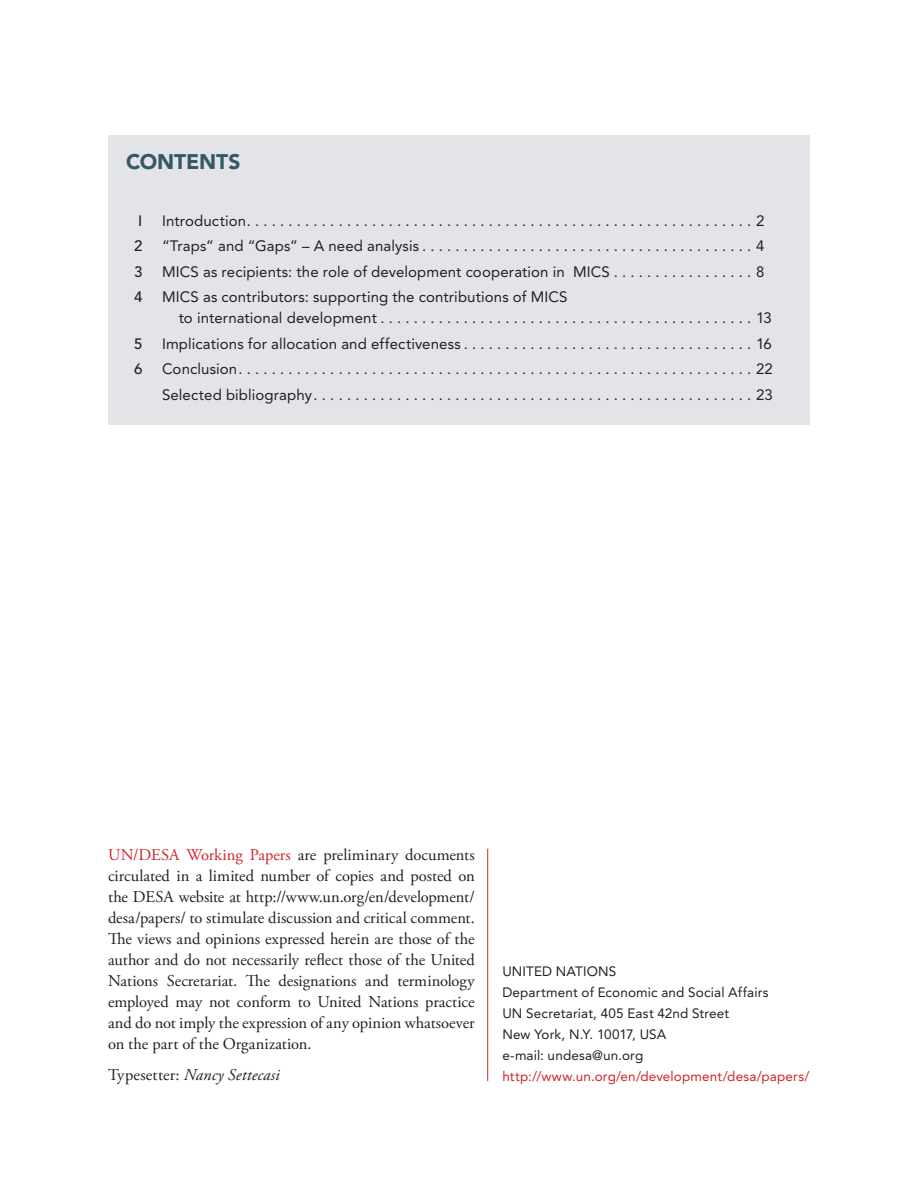
<style>
.page{position:relative;width:918px;height:1188px;background:#fff}
.page>*{position:absolute;margin:0;border:0;box-sizing:border-box;transform-origin:0 0}
.TOC_H{font:900 21px "Avenir LT Std";letter-spacing:-.005em;color:#355766}
.BodyText{font:16.5px/21px "Adobe Garamond Pro";letter-spacing:-.005em;color:#231f20;text-align:justify}
.BodyText-2{font:italic 16.5px "Adobe Garamond Pro";letter-spacing:.01em;color:#231f20}
.TOC1{font:15px/21px "Avenir LT Std";letter-spacing:.005em;color:#231f20}
.TOC1-2{font:500 15px "Avenir LT Std";color:#231f20}
.Credits{font:13.5px "Avenir LT Std";letter-spacing:.01em;color:#231f20}
.Credits-2{font:13.5px "Avenir LT Std";letter-spacing:.015em;color:#d1232a}
.s1{color:#d1232a}
.s2{font-style:normal}
</style>
<div class="page">
<div style="left:108px;top:135px;width:702px;height:290px;background:#e3e4e7"></div>
<hr style="left:487px;top:849px;width:1px;height:232px;background:#d1232a">
<p class="TOC_H" style="left:126px;top:149px;width:116px">CONTENTS</p>
<p class="TOC1-2" style="left:138px;top:212px;width:6px">I</p>
<p class="TOC1" style="left:162px;top:210px;width:604px">Introduction . . . . . . . . . . . . . . . . . . . . . . . . . . . . . . . . . . . . . . . . . . . . . . . . . . . . . . . . . . . . . 2</p>
<p class="TOC1-2" style="left:134px;top:238px;width:10px">2</p>
<p class="TOC1" style="left:162px;top:236px;width:604px">“Traps” and “Gaps” – A need analysis . . . . . . . . . . . . . . . . . . . . . . . . . . . . . . . . . . . . . . . . 4</p>
<p class="TOC1-2" style="left:134px;top:263px;width:10px">3</p>
<p class="TOC1" style="left:162px;top:261px;width:604px">MICS as recipients: the role of development cooperation in MICS . . . . . . . . . . . . . . . . . 8</p>
<p class="TOC1-2" style="left:134px;top:289px;width:10px">4</p>
<p class="TOC1" style="left:179px;top:287px;width:595px;text-indent:-17px">MICS as contributors: supporting the contributions of MICS<br>to international development . . . . . . . . . . . . . . . . . . . . . . . . . . . . . . . . . . . . . . . . . . . . . 13</p>
<p class="TOC1-2" style="left:134px;top:335px;width:10px">5</p>
<p class="TOC1" style="left:162px;top:333px;width:611px">Implications for allocation and effectiveness . . . . . . . . . . . . . . . . . . . . . . . . . . . . . . . . . . . 16</p>
<p class="TOC1-2" style="left:134px;top:361px;width:10px">6</p>
<p class="TOC1" style="left:162px;top:359px;width:612px">Conclusion . . . . . . . . . . . . . . . . . . . . . . . . . . . . . . . . . . . . . . . . . . . . . . . . . . . . . . . . . . . . . . 22</p>
<p class="TOC1" style="left:162px;top:384px;width:612px">Selected bibliography . . . . . . . . . . . . . . . . . . . . . . . . . . . . . . . . . . . . . . . . . . . . . . . . . . . . . 23</p>
<p class="BodyText" style="left:108px;top:844px;width:368px"><span class="s1">UN/DESA Working Papers</span> are preliminary documents circulated in a limited number of copies and posted on the DESA website at http://www.un.org/en/development/ desa/papers/ to stimulate discussion and critical comment.<br>The views and opinions expressed herein are those of the author and do not necessarily reflect those of the United Nations Secretariat. The designations and terminology employed may not conform to United Nations practice and do not imply the expression of any opinion whatsoever on the part of the Organization.</p>
<p class="BodyText-2" style="left:108px;top:1065px;width:173px"><span class="s2">Typesetter:</span> Nancy Settecasi</p>
<p class="Credits" style="left:502px;top:964px;width:116px">UNITED NATIONS</p>
<p class="Credits" style="left:502px;top:985px;width:268px">Department of Economic and Social Affairs</p>
<p class="Credits" style="left:502px;top:1006px;width:229px">UN Secretariat, 405 East 42nd Street</p>
<p class="Credits" style="left:502px;top:1027px;width:165px">New York, N.Y. 10017, USA</p>
<p class="Credits" style="left:502px;top:1048px;width:143px">e-mail: undesa@un.org</p>
<p class="Credits-2" style="left:502px;top:1069px;width:309px">http://www.un.org/en/development/desa/papers/</p>
</div>
